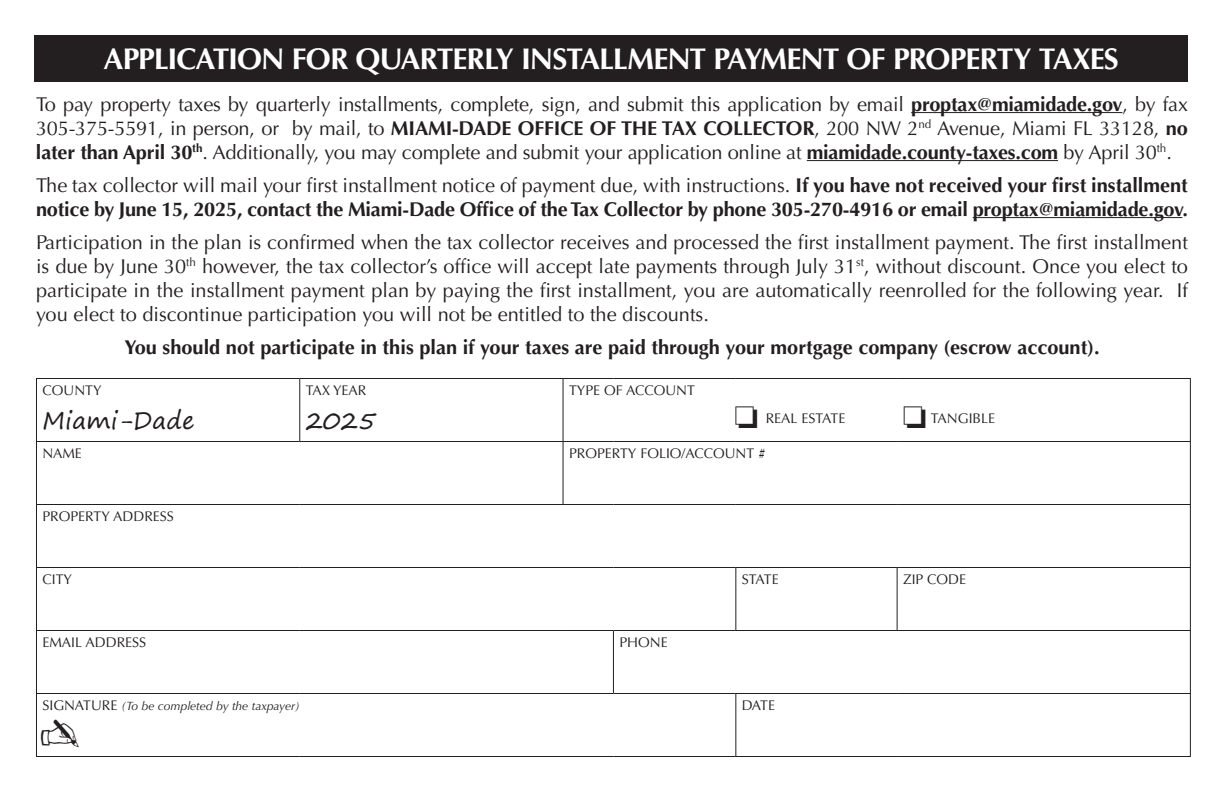
<style>
.page{position:relative;width:1224px;height:792px;background:#fff}
.page>*{position:absolute;margin:0;border:0;box-sizing:border-box;transform-origin:0 0}
.t1{font:700 30px "Optima LT Std";letter-spacing:-.035em;color:#fff}
.t2{font:24px "Segoe Print";color:#231f20}
.t3{font:20px/24px "Optima LT Std";letter-spacing:-.01em;color:#231f20;text-align:justify}
.t4{font:700 20px/24px "Optima LT Std";letter-spacing:-.01em;color:#231f20}
.t5{font:14px "Optima LT Std";color:#231f20}
.t6{font:italic 12px "Optima LT Std";color:#231f20}
.s1{font-weight:700}
.s2{font-weight:400}
.s3{font-style:normal;font-size:14px}
</style>
<div class="page">
<div style="left:35px;top:35px;width:1153px;height:46px;background:#231f20"></div>
<hr style="left:911px;top:112px;width:211px;height:1px;background:#231f20">
<hr style="left:807px;top:160px;width:251px;height:1px;background:#231f20">
<hr style="left:973px;top:217px;width:209px;height:1px;background:#231f20">
<hr style="left:36px;top:378px;width:264px;height:1px;background:#231f20">
<hr style="left:36px;top:379px;width:1px;height:62px;background:#231f20">
<hr style="left:300px;top:378px;width:263px;height:1px;background:#231f20">
<hr style="left:299px;top:379px;width:1px;height:62px;background:#231f20">
<hr style="left:563px;top:378px;width:50px;height:1px;background:#231f20">
<hr style="left:563px;top:379px;width:1px;height:62px;background:#231f20">
<hr style="left:613px;top:378px;width:123px;height:1px;background:#231f20">
<hr style="left:736px;top:378px;width:161px;height:1px;background:#231f20">
<hr style="left:897px;top:378px;width:294px;height:1px;background:#231f20">
<hr style="left:1190px;top:379px;width:1px;height:62px;background:#231f20">
<hr style="left:36px;top:441px;width:264px;height:1px;background:#231f20">
<hr style="left:36px;top:442px;width:1px;height:62px;background:#231f20">
<hr style="left:300px;top:441px;width:263px;height:1px;background:#231f20">
<hr style="left:563px;top:441px;width:50px;height:1px;background:#231f20">
<hr style="left:563px;top:442px;width:1px;height:62px;background:#231f20">
<hr style="left:613px;top:441px;width:123px;height:1px;background:#231f20">
<hr style="left:736px;top:441px;width:161px;height:1px;background:#231f20">
<hr style="left:897px;top:441px;width:294px;height:1px;background:#231f20">
<hr style="left:1190px;top:442px;width:1px;height:62px;background:#231f20">
<hr style="left:36px;top:504px;width:264px;height:1px;background:#231f20">
<hr style="left:36px;top:505px;width:1px;height:62px;background:#231f20">
<hr style="left:300px;top:504px;width:263px;height:1px;background:#231f20">
<hr style="left:563px;top:504px;width:50px;height:1px;background:#231f20">
<hr style="left:613px;top:504px;width:123px;height:1px;background:#231f20">
<hr style="left:736px;top:504px;width:161px;height:1px;background:#231f20">
<hr style="left:897px;top:504px;width:294px;height:1px;background:#231f20">
<hr style="left:1190px;top:505px;width:1px;height:62px;background:#231f20">
<hr style="left:36px;top:567px;width:264px;height:1px;background:#231f20">
<hr style="left:36px;top:568px;width:1px;height:62px;background:#231f20">
<hr style="left:300px;top:567px;width:263px;height:1px;background:#231f20">
<hr style="left:563px;top:567px;width:50px;height:1px;background:#231f20">
<hr style="left:613px;top:567px;width:123px;height:1px;background:#231f20">
<hr style="left:736px;top:567px;width:161px;height:1px;background:#231f20">
<hr style="left:735px;top:568px;width:1px;height:62px;background:#231f20">
<hr style="left:897px;top:567px;width:294px;height:1px;background:#231f20">
<hr style="left:897px;top:568px;width:1px;height:62px;background:#231f20">
<hr style="left:1190px;top:568px;width:1px;height:62px;background:#231f20">
<hr style="left:36px;top:630px;width:264px;height:1px;background:#231f20">
<hr style="left:36px;top:631px;width:1px;height:62px;background:#231f20">
<hr style="left:300px;top:630px;width:263px;height:1px;background:#231f20">
<hr style="left:563px;top:630px;width:50px;height:1px;background:#231f20">
<hr style="left:613px;top:630px;width:123px;height:1px;background:#231f20">
<hr style="left:613px;top:631px;width:1px;height:62px;background:#231f20">
<hr style="left:736px;top:630px;width:161px;height:1px;background:#231f20">
<hr style="left:897px;top:630px;width:294px;height:1px;background:#231f20">
<hr style="left:1190px;top:631px;width:1px;height:62px;background:#231f20">
<hr style="left:36px;top:693px;width:264px;height:1px;background:#231f20">
<hr style="left:36px;top:694px;width:1px;height:62px;background:#231f20">
<hr style="left:300px;top:693px;width:263px;height:1px;background:#231f20">
<hr style="left:563px;top:693px;width:50px;height:1px;background:#231f20">
<hr style="left:613px;top:693px;width:123px;height:1px;background:#231f20">
<hr style="left:736px;top:693px;width:161px;height:1px;background:#231f20">
<hr style="left:735px;top:694px;width:1px;height:62px;background:#231f20">
<hr style="left:897px;top:693px;width:294px;height:1px;background:#231f20">
<hr style="left:1190px;top:694px;width:1px;height:62px;background:#231f20">
<hr style="left:36px;top:756px;width:264px;height:1px;background:#231f20">
<hr style="left:300px;top:756px;width:263px;height:1px;background:#231f20">
<hr style="left:563px;top:756px;width:50px;height:1px;background:#231f20">
<hr style="left:613px;top:756px;width:123px;height:1px;background:#231f20">
<hr style="left:736px;top:756px;width:161px;height:1px;background:#231f20">
<hr style="left:897px;top:756px;width:294px;height:1px;background:#231f20">
<p class="t1" style="left:104px;top:42px;width:1017px">APPLICATION FOR QUARTERLY INSTALLMENT PAYMENT OF PROPERTY TAXES</p>
<p class="t3" style="left:36px;top:92px;width:1154px">To pay property taxes by quarterly installments, complete, sign, and submit this application by email <span class="s1">proptax@miamidade.gov</span>, by fax 305-375-5591, in person, or by mail, to <span class="s1">MIAMI-DADE OFFICE OF THE TAX COLLECTOR</span>, 200 NW 2<sup>nd</sup> Avenue, Miami FL 33128, <span class="s1">no later than April 30</span><sup>th</sup>. Additionally, you may complete and submit your application online at <span class="s1">miamidade.county-taxes.com</span> by April 30<sup>th</sup>.</p>
<p class="t4" style="left:36px;top:173px;width:1153px"><span class="s2">The tax collector will mail your first installment notice of payment due, with instructions.</span> If you have not received your first installment notice by June 15, 2025, contact the Miami-Dade Office of the Tax Collector by phone 305-270-4916 or email proptax@miamidade.gov.</p>
<p class="t3" style="left:36px;top:230px;width:1154px">Participation in the plan is confirmed when the tax collector receives and processed the first installment payment. The first installment is due by June 30<sup>th</sup> however, the tax collector’s office will accept late payments through July 31<sup>st</sup>, without discount. Once you elect to participate in the installment payment plan by paying the first installment, you are automatically reenrolled for the following year. If you elect to discontinue participation you will not be entitled to the discounts.</p>
<p class="t4" style="left:124px;top:335px;width:977px">You should not participate in this plan if your taxes are paid through your mortgage company (escrow account).</p>
<p class="t5" style="left:42px;top:382px;width:61px">COUNTY</p>
<p class="t2" style="left:42px;top:399px;width:154px">Miami-Dade</p>
<p class="t5" style="left:306px;top:382px;width:62px">TAX YEAR</p>
<p class="t2" style="left:306px;top:399px;width:72px">2025</p>
<p class="t5" style="left:569px;top:382px;width:127px">TYPE OF ACCOUNT</p>
<p class="t5" style="left:766px;top:410px;width:81px">REAL ESTATE</p>
<p class="t5" style="left:931px;top:410px;width:66px">TANGIBLE</p>
<p class="t5" style="left:42px;top:445px;width:41px">NAME</p>
<p class="t5" style="left:569px;top:445px;width:198px">PROPERTY FOLIO/ACCOUNT #</p>
<p class="t5" style="left:42px;top:508px;width:133px">PROPERTY ADDRESS</p>
<p class="t5" style="left:42px;top:571px;width:31px">CITY</p>
<p class="t5" style="left:742px;top:571px;width:38px">STATE</p>
<p class="t5" style="left:903px;top:571px;width:65px">ZIP CODE</p>
<p class="t5" style="left:42px;top:634px;width:105px">EMAIL ADDRESS</p>
<p class="t5" style="left:619px;top:634px;width:50px">PHONE</p>
<p class="t6" style="left:42px;top:699px;width:259px"><span class="s3">SIGNATURE</span> (To be completed by the taxpayer)</p>
<p class="t5" style="left:742px;top:697px;width:35px">DATE</p>
</div>
